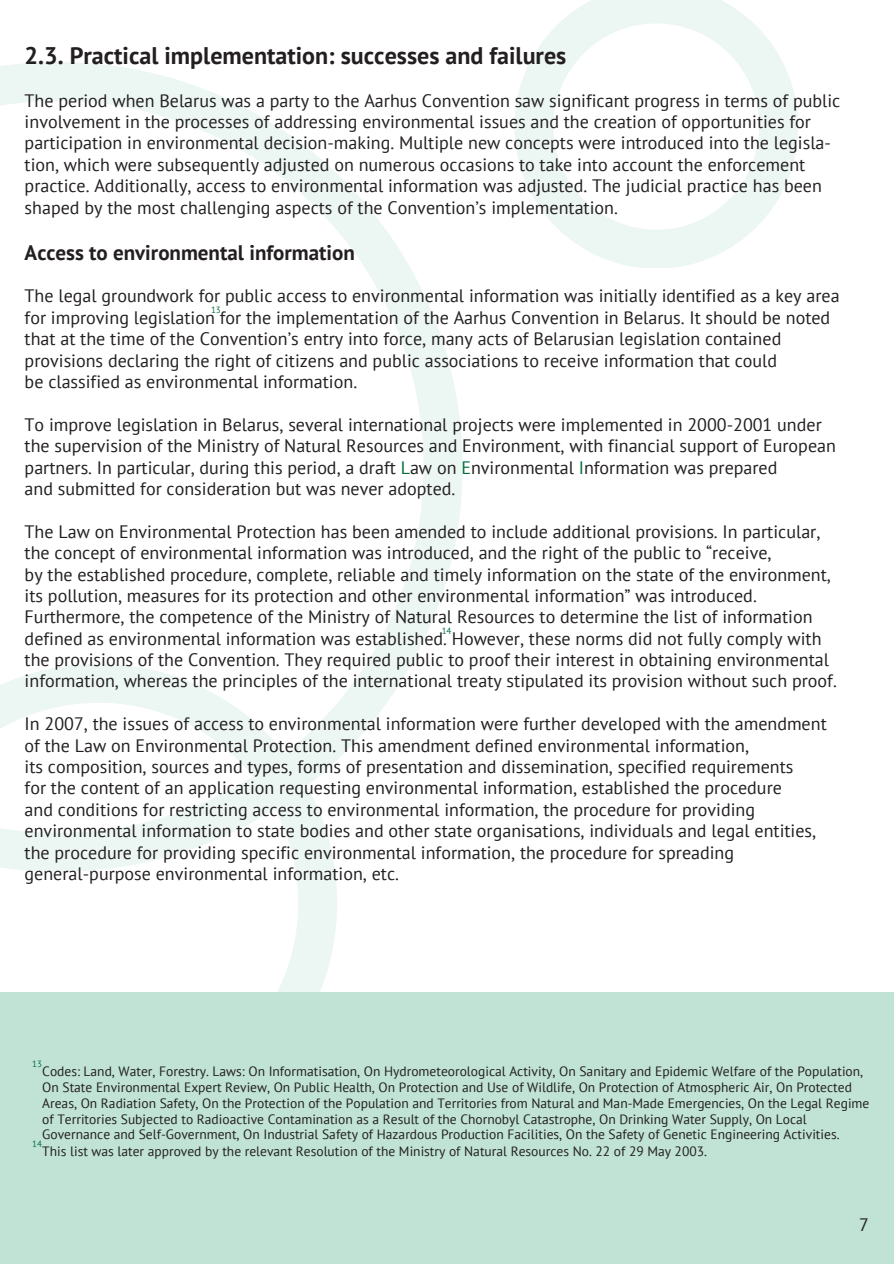
<style>
.page{position:relative;width:894px;height:1264px;background:#fff}
.page>*{position:absolute;margin:0;border:0;box-sizing:border-box;transform-origin:0 0}
.t1{font:700 24px "PT Sans";color:#231f20}
.t2{font:700 21px "PT Sans";color:#231f20}
.t3{font:18px/21.3px "PT Sans";color:#231f20}
.t4{font:13.5px/15.8px "PT Sans";color:#231f20}
.t5{font:9px "PT Sans";color:#046e3b}
.s1{color:#046e3b}
</style>
<div class="page">
<div style="left:0;top:992px;width:893px;height:271px;background:#c0e3d6"></div>
<svg style="left:0;top:62px;width:462px;height:698px"></svg>
<svg style="left:0;top:663px;width:337px;height:329px"></svg>
<svg style="left:514px;top:0;width:284px;height:268px"></svg>
<h1 class="t1" style="left:25px;top:39px;width:543px">2.3. Practical implementation: successes and failures</h1>
<h3 class="t3" style="left:25px;top:89px;width:817px">The period when Belarus was a party to the Aarhus Convention saw significant progress in terms of public involvement in the processes of addressing environmental issues and the creation of opportunities for participation in environmental decision-making. Multiple new concepts were introduced into the legisla&shy;tion, which were subsequently adjusted on numerous occasions to take into account the enforcement practice. Additionally, access to environmental information was adjusted. The judicial practice has been shaped by the most challenging aspects of the Convention’s implementation.</h3>
<h2 class="t2" style="left:25px;top:238px;width:331px">Access to environmental information</h2>
<h3 class="t3" style="left:25px;top:285px;width:816px">The legal groundwork for public access to environmental information was initially identified as a key area for improving legislation for the implementation of the Aarhus Convention in Belarus. It should be noted that at the time of the Convention’s entry into force, many acts of Belarusian legislation contained provisions declaring the right of citizens and public associations to receive information that could<br>be classified as environmental information.</h3>
<h3 class="t3" style="left:25px;top:413px;width:812px">To improve legislation in Belarus, several international projects were implemented in 2000-2001 under the supervision of the Ministry of Natural Resources and Environment, with financial support of European partners. In particular, during this period, a draft <span class="s1">L</span>aw on <span class="s1">E</span>nvironmental <span class="s1">I</span>nformation was prepared<br>and submitted for consideration but was never adopted.</h3>
<h3 class="t3" style="left:25px;top:520px;width:813px">The Law on Environmental Protection has been amended to include additional provisions. In particular, the concept of environmental information was introduced, and the right of the public to “receive,<br>by the established procedure, complete, reliable and timely information on the state of the environment, its pollution, measures for its protection and other environmental information” was introduced.<br>Furthermore, the competence of the Ministry of Natural Resources to determine the list of information defined as environmental information was established. However, these norms did not fully comply with the provisions of the Convention. They required public to proof their interest in obtaining environmental information, whereas the principles of the international treaty stipulated its provision without such proof.</h3>
<h3 class="t3" style="left:25px;top:713px;width:803px">In 2007, the issues of access to environmental information were further developed with the amendment of the Law on Environmental Protection. This amendment defined environmental information,<br>its composition, sources and types, forms of presentation and dissemination, specified requirements<br>for the content of an application requesting environmental information, established the procedure<br>and conditions for restricting access to environmental information, the procedure for providing environmental information to state bodies and other state organisations, individuals and legal entities, the procedure for providing specific environmental information, the procedure for spreading</h3>
<p class="t3" style="left:25px;top:862px;width:376px">general-purpose environmental information, etc.</p>
<p class="t5" style="left:211px;top:303px;width:11px">13</p>
<p class="t5" style="left:441px;top:625px;width:11px">14</p>
<p class="t5" style="left:32px;top:1058px;width:11px">13</p>
<p class="t4" style="left:42px;top:1063px;width:828px">Codes: Land, Water, Forestry. Laws: On Informatisation, On Hydrometeorological Activity, On Sanitary and Epidemic Welfare of the Population, On State Environmental Expert Review, On Public Health, On Protection and Use of Wildlife, On Protection of Atmospheric Air, On Protected Areas, On Radiation Safety, On the Protection of the Population and Territories from Natural and Man-Made Emergencies, On the Legal Regime of Territories Subjected to Radioactive Contamination as a Result of the Chornobyl Catastrophe, On Drinking Water Supply, On Local Governance and Self-Government, On Industrial Safety of Hazardous Production Facilities, On the Safety of Genetic Engineering Activities.</p>
<p class="t5" style="left:32px;top:1137px;width:11px">14</p>
<p class="t4" style="left:42px;top:1142px;width:666px">This list was later approved by the relevant Resolution of the Ministry of Natural Resources No. 22 of 29 May 2003.</p>
<p class="t3" style="left:859px;top:1213px;width:11px">7</p>
</div>
